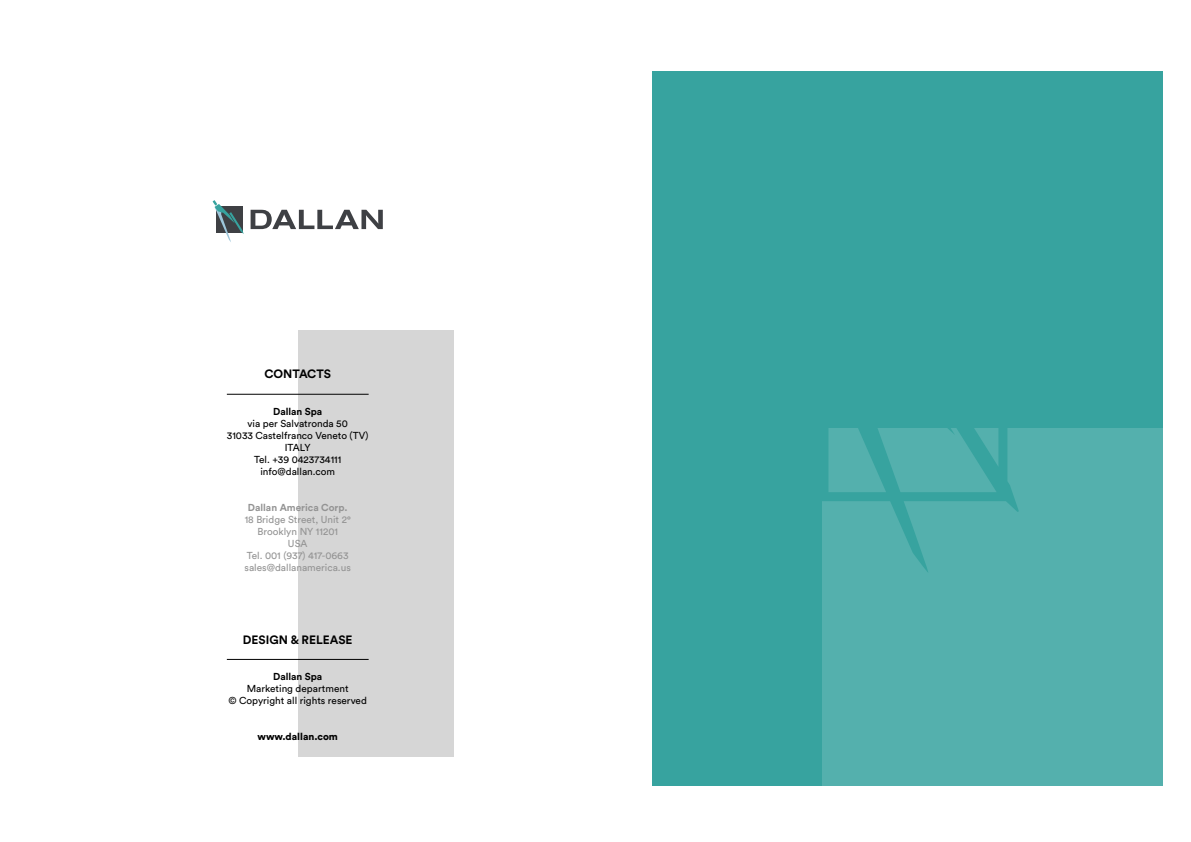
<style>
.page{position:relative;width:1191px;height:842px;background:#fff}
.page>*{position:absolute;margin:0;border:0;box-sizing:border-box;transform-origin:0 0}
.t1{font:700 12px "Circular Std";color:#000}
.t2{font:10px/12px "Circular Std";color:#000;text-align:center}
.t3{font:10px/12px "Circular Std";color:#939393;text-align:center}
.t4{font:700 10px "Circular Std";color:#000}
.t5{font:700 10px "Circular Std";color:#939393}
.t6{font:900 10px "Circular Std";color:#000}
</style>
<div class="page">
<div style="left:298px;top:330px;width:156px;height:427px;background:#d6d6d6"></div>
<svg style="left:213px;top:200px;width:31px;height:42px"></svg>
<svg style="left:250px;top:210px;width:133px;height:19px"></svg>
<hr style="left:227px;top:394px;width:142px;height:1px;background:#000">
<hr style="left:227px;top:659px;width:142px;height:1px;background:#000">
<div style="left:652px;top:71px;width:510px;height:714px;background:#37a39f"></div>
<div style="left:822px;top:428px;width:340px;height:357px;background:#54b0ad"></div>
<svg style="left:822px;top:428px;width:196px;height:144px"></svg>
<p class="t1" style="left:264px;top:366px;width:68px">CONTACTS</p>
<p class="t4" style="left:273px;top:405px;width:51px">Dallan Spa</p>
<p class="t2" style="left:227px;top:418px;width:143px">via per Salvatronda 50<br>31033 Castelfranco Veneto (TV)<br>ITALY<br>Tel. +39 0423734111 info@dallan.com</p>
<p class="t5" style="left:248px;top:501px;width:101px">Dallan America Corp.</p>
<p class="t3" style="left:245px;top:514px;width:108px">18 Bridge Street, Unit 2°<br>Brooklyn NY 11201<br>USA<br>Tel. 001 (937) 417-0663 sales@dallanamerica.us</p>
<p class="t1" style="left:243px;top:632px;width:111px">DESIGN &amp; RELEASE</p>
<p class="t4" style="left:273px;top:670px;width:51px">Dallan Spa</p>
<p class="t2" style="left:228px;top:683px;width:140px">Marketing department<br>© Copyright all rights reserved</p>
<p class="t6" style="left:257px;top:730px;width:82px">www.dallan.com</p>
</div>
